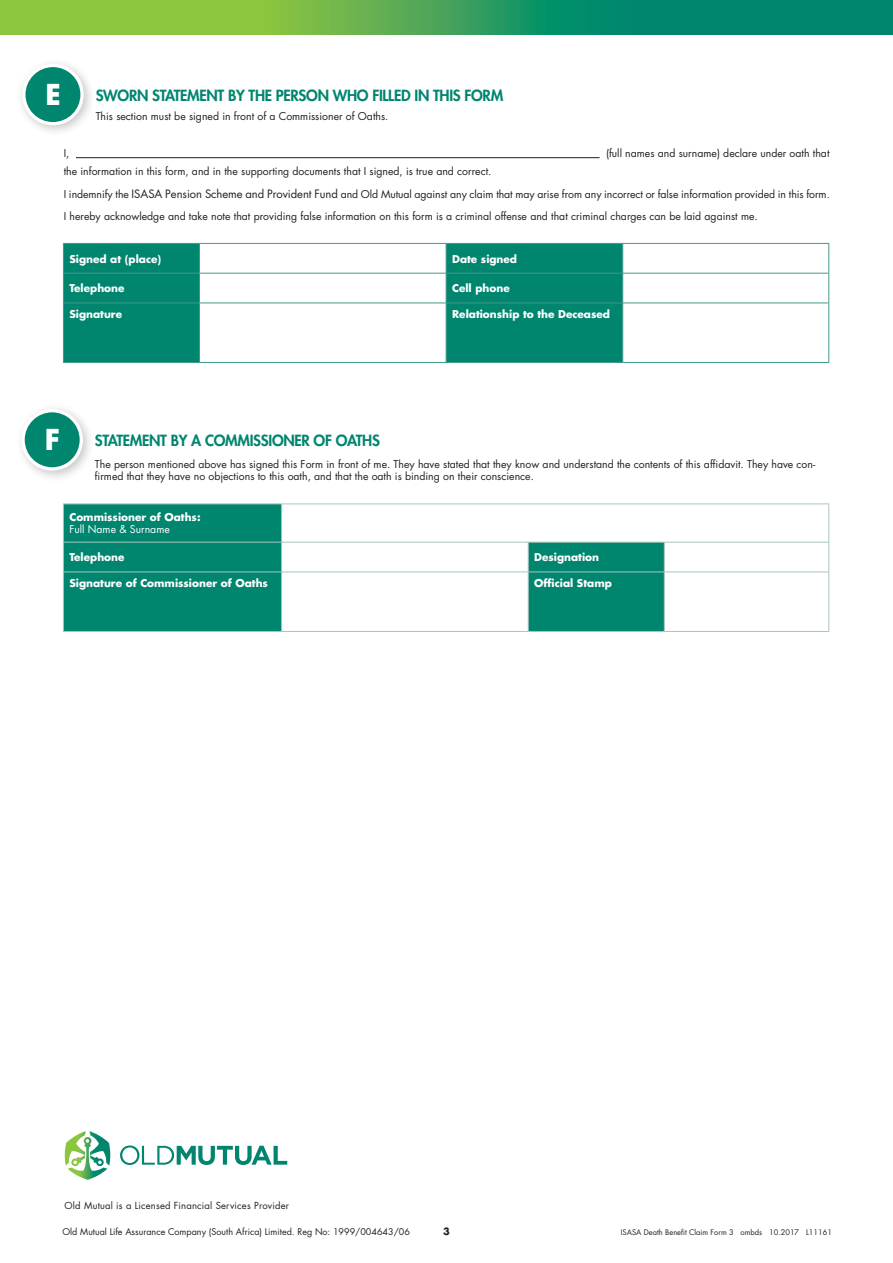
<style>
.page{position:relative;width:893px;height:1263px;background:#fff}
.page>*{position:absolute;margin:0;border:0;box-sizing:border-box;transform-origin:0 0}
.Headings_Copy{font:700 28.05px "Futura Std";color:#fff}
.Headings_Copy-2{font:800 15px "Futura Std";letter-spacing:-.02em;color:#00856f}
.Form_Data{font:10.5px/12.5px "Futura Std";color:#231f20}
.form_copy{font:700 10.5px/12px "Futura Std";color:#fff}
.t1{font:700 9.75px "Futura Std";color:#231f20}
.t2{font:9.45px "Futura Std";letter-spacing:.02em;color:#231f20}
.t3{font:9px "Futura Std";color:#231f20}
.t4{font:7.5px "Futura Std";color:#231f20}
.s1{font-size:11.25px}
.s2{font-weight:400}
</style>
<div class="page">
<svg style="left:65px;top:1131px;width:45px;height:49px"></svg>
<svg style="left:120px;top:1145px;width:167px;height:20px"></svg>
<svg style="left:0;top:0;width:893px;height:34px;background:#43a457"></svg>
<div style="left:16px;top:58px;width:80px;height:79px;background:#231f20;opacity:.25"></div>
<div style="left:24px;top:65px;width:58px;height:59px;background:#00856f;border-radius:50%"></div>
<div style="left:22px;top:64px;width:62px;height:61px;border:3px solid #fff;border-radius:50%"></div>
<hr style="left:76px;top:157px;width:524px;height:1px;background:#231f20">
<svg style="left:64px;top:244px;width:558px;height:118px;fill:#00856f"></svg>
<svg style="left:63px;top:244px;width:1px;height:59px"></svg>
<hr style="left:63px;top:243px;width:136px;height:1px;background:#409a8b">
<hr style="left:63px;top:273px;width:136px;height:1px;background:#409a8b">
<svg style="left:199px;top:244px;width:1px;height:59px"></svg>
<hr style="left:199px;top:243px;width:247px;height:1px;background:#409a8b">
<hr style="left:199px;top:273px;width:247px;height:1px;background:#409a8b">
<svg style="left:446px;top:244px;width:1px;height:59px"></svg>
<hr style="left:446px;top:243px;width:177px;height:1px;background:#409a8b">
<hr style="left:446px;top:273px;width:177px;height:1px;background:#409a8b">
<svg style="left:622px;top:244px;width:1px;height:59px"></svg>
<hr style="left:623px;top:243px;width:206px;height:1px;background:#409a8b">
<svg style="left:828px;top:244px;width:1px;height:59px"></svg>
<hr style="left:623px;top:273px;width:206px;height:1px;background:#409a8b">
<hr style="left:63px;top:303px;width:1px;height:59px;background:#409a8b">
<hr style="left:63px;top:303px;width:136px;height:1px;background:#409a8b">
<hr style="left:63px;top:362px;width:136px;height:1px;background:#409a8b">
<hr style="left:199px;top:303px;width:1px;height:59px;background:#409a8b">
<hr style="left:199px;top:303px;width:247px;height:1px;background:#409a8b">
<hr style="left:199px;top:362px;width:247px;height:1px;background:#409a8b">
<hr style="left:446px;top:303px;width:1px;height:59px;background:#409a8b">
<hr style="left:446px;top:303px;width:177px;height:1px;background:#409a8b">
<hr style="left:446px;top:362px;width:177px;height:1px;background:#409a8b">
<hr style="left:622px;top:303px;width:1px;height:59px;background:#409a8b">
<hr style="left:623px;top:303px;width:206px;height:1px;background:#409a8b">
<hr style="left:828px;top:303px;width:1px;height:59px;background:#409a8b">
<hr style="left:623px;top:362px;width:206px;height:1px;background:#409a8b">
<div style="left:15px;top:403px;width:80px;height:79px;background:#231f20;opacity:.25"></div>
<div style="left:23px;top:411px;width:58px;height:58px;background:#00856f;border-radius:50%"></div>
<div style="left:21px;top:409px;width:62px;height:62px;border:3px solid #fff;border-radius:50%"></div>
<svg style="left:64px;top:504px;width:600px;height:127px;fill:#00856f"></svg>
<hr style="left:63px;top:504px;width:1px;height:38px;background:#a7c6c0">
<hr style="left:63px;top:503px;width:219px;height:1px;background:#a7c6c0">
<hr style="left:281px;top:504px;width:1px;height:38px;background:#a7c6c0">
<hr style="left:282px;top:503px;width:246px;height:1px;background:#a7c6c0">
<hr style="left:528px;top:503px;width:136px;height:1px;background:#a7c6c0">
<hr style="left:664px;top:503px;width:165px;height:1px;background:#a7c6c0">
<hr style="left:828px;top:504px;width:1px;height:38px;background:#a7c6c0">
<svg style="left:63px;top:543px;width:1px;height:28px"></svg>
<hr style="left:63px;top:542px;width:219px;height:1px;background:#a7c6c0">
<svg style="left:281px;top:542px;width:1px;height:29px"></svg>
<hr style="left:282px;top:542px;width:246px;height:1px;background:#a7c6c0">
<svg style="left:528px;top:543px;width:1px;height:28px"></svg>
<hr style="left:528px;top:542px;width:136px;height:1px;background:#a7c6c0">
<svg style="left:664px;top:543px;width:1px;height:28px"></svg>
<hr style="left:664px;top:542px;width:165px;height:1px;background:#a7c6c0">
<svg style="left:828px;top:542px;width:1px;height:29px"></svg>
<hr style="left:63px;top:572px;width:1px;height:59px;background:#a7c6c0">
<hr style="left:63px;top:571px;width:219px;height:1px;background:#a7c6c0">
<hr style="left:63px;top:631px;width:219px;height:1px;background:#a7c6c0">
<hr style="left:281px;top:572px;width:1px;height:59px;background:#a7c6c0">
<hr style="left:282px;top:571px;width:246px;height:1px;background:#a7c6c0">
<hr style="left:282px;top:631px;width:246px;height:1px;background:#a7c6c0">
<hr style="left:528px;top:572px;width:1px;height:59px;background:#a7c6c0">
<hr style="left:528px;top:571px;width:136px;height:1px;background:#a7c6c0">
<hr style="left:528px;top:631px;width:136px;height:1px;background:#a7c6c0">
<hr style="left:664px;top:572px;width:1px;height:59px;background:#a7c6c0">
<hr style="left:664px;top:571px;width:165px;height:1px;background:#a7c6c0">
<hr style="left:828px;top:572px;width:1px;height:59px;background:#a7c6c0">
<hr style="left:664px;top:631px;width:165px;height:1px;background:#a7c6c0">
<p class="Headings_Copy" style="left:46px;top:76px;width:17px">E</p>
<p class="Headings_Copy-2" style="left:96px;top:86px;width:409px">SWORN STATEMENT BY THE PERSON WHO FILLED IN THIS FORM</p>
<p class="Form_Data" style="left:96px;top:110px;width:294px">This section must be signed in front of a Commissioner of Oaths.</p>
<p class="Form_Data" style="left:64px;top:147px;width:7px">I,</p>
<p class="Form_Data" style="left:606px;top:147px;width:225px">(full names and surname) declare under oath that</p>
<p class="Form_Data" style="left:64px;top:165px;width:429px">the information in this form, and in the supporting documents that I signed, is true and correct.</p>
<p class="Form_Data" style="left:64px;top:188px;width:768px">I indemnify the <span class="s1">ISASA Pension Scheme and Provident Fund</span> and Old Mutual against any claim that may arise from any incorrect or false information provided in this form.</p>
<p class="Form_Data" style="left:64px;top:211px;width:695px">I hereby acknowledge and take note that providing false information on this form is a criminal offense and that criminal charges can be laid against me.</p>
<p class="form_copy" style="left:69px;top:253px;width:93px">Signed at (place)</p>
<p class="form_copy" style="left:452px;top:253px;width:67px">Date signed</p>
<p class="form_copy" style="left:69px;top:282px;width:57px">Telephone</p>
<p class="form_copy" style="left:452px;top:282px;width:59px">Cell phone</p>
<p class="form_copy" style="left:69px;top:307px;width:54px">Signature</p>
<p class="form_copy" style="left:452px;top:307px;width:159px">Relationship to the Deceased</p>
<p class="Headings_Copy" style="left:45px;top:421px;width:17px">F</p>
<p class="Headings_Copy-2" style="left:95px;top:431px;width:287px">STATEMENT BY A COMMISSIONER OF OATHS</p>
<p class="Form_Data" style="left:95px;top:458px;width:722px">The person mentioned above has signed this Form in front of me. They have stated that they know and understand the contents of this affidavit. They have con&shy;firmed that they have no objections to this oath, and that the oath is binding on their conscience.</p>
<p class="form_copy" style="left:69px;top:511px;width:133px">Commissioner of Oaths:<br><span class="s2">Full Name &amp; Surname</span></p>
<p class="form_copy" style="left:69px;top:551px;width:57px">Telephone</p>
<p class="form_copy" style="left:534px;top:551px;width:66px">Designation</p>
<p class="form_copy" style="left:69px;top:576px;width:200px">Signature of Commissioner of Oaths</p>
<p class="form_copy" style="left:534px;top:576px;width:79px">Official Stamp</p>
<p class="t2" style="left:65px;top:1200px;width:226px">Old Mutual is a Licensed Financial Services Provider</p>
<p class="t3" style="left:63px;top:1226px;width:349px">Old Mutual Life Assurance Company (South Africa) Limited. Reg No: 1999/004643/06</p>
<p class="t1" style="left:443px;top:1225px;width:8px">3</p>
<p class="t4" style="left:621px;top:1227px;width:213px">ISASA Death Benefit Claim Form 3 ombds 10.2017 L11161</p>
</div>
